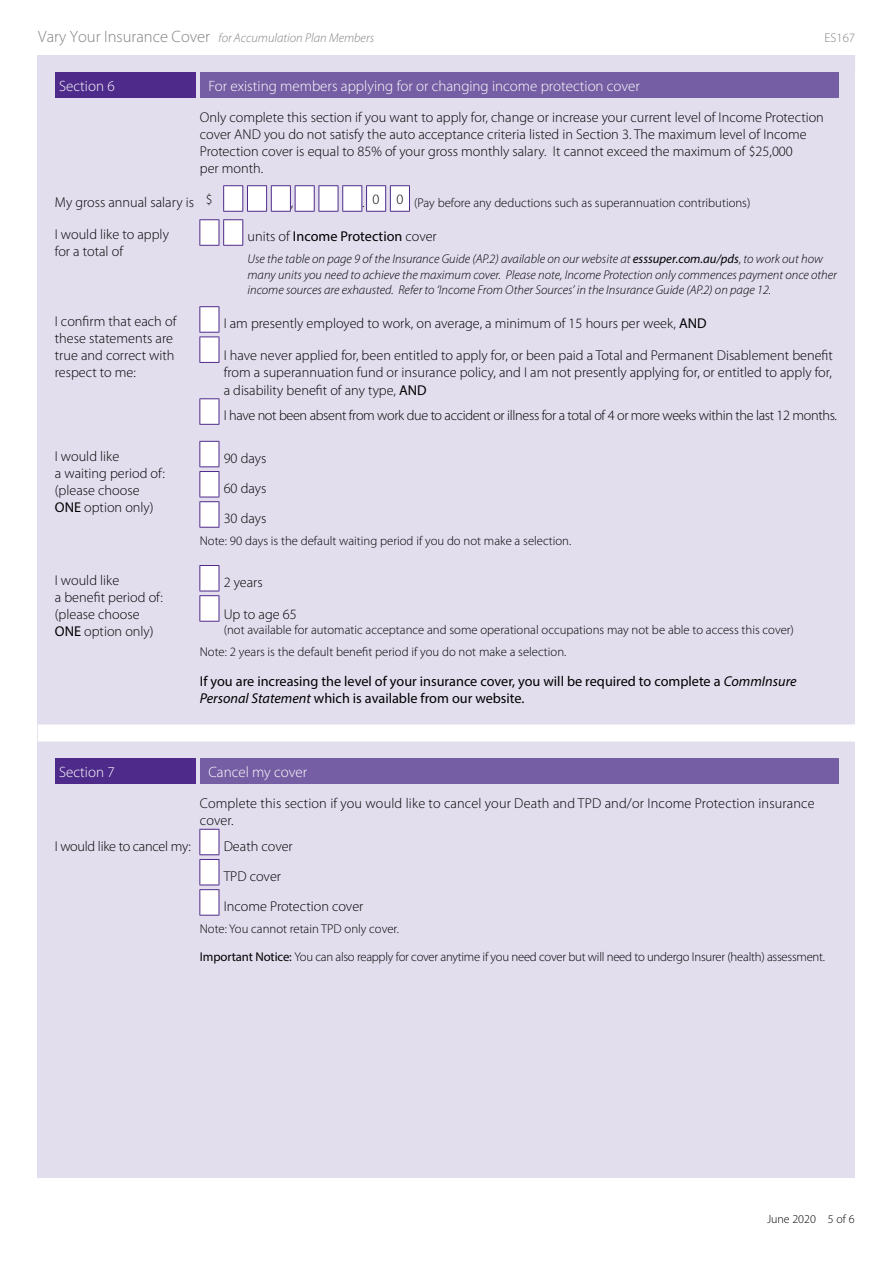
<style>
.page{position:relative;width:893px;height:1263px;background:#fff}
.page>*{position:absolute;margin:0;border:0;box-sizing:border-box;transform-origin:0 0}
.t1{font:300 15px "Myriad Pro";color:#fff}
.t2{font:300 14.25px/17.1px "Myriad Pro";color:#000}
.t3{font:14.25px/17.1px "Myriad Pro";color:#000}
.t4{font:300 14.25px "Myriad Pro";letter-spacing:-.025em;color:#000}
.t5{font:300 14.25px "Myriad Pro";letter-spacing:-.02em;color:#000}
.t6{font:italic 300 12.75px/15.3px "Myriad Pro";color:#000}
.t7{font:300 12.75px/22.4px "Myriad Pro";color:#000}
.t8{font:300 12.75px/28px "Myriad Pro";letter-spacing:-.02em;color:#000}
.t9{font:italic 300 12.75px "Myriad Pro";color:#808285}
.t10{font:300 12.75px "Myriad Pro";color:#808285}
.t11{font:300 12px "Myriad Pro";color:#000}
.s1{font-style:normal;font-size:16.5px}
.s2{font-size:14.25px}
.s3{font-weight:300}
.s4{font-weight:400}
.s5{font-style:italic}
</style>
<div class="page">
<div style="left:38px;top:55px;width:817px;height:1123px;background:#e2deee"></div>
<div style="left:55px;top:72px;width:140px;height:26px;background:#4e2b8a"></div>
<div style="left:200px;top:72px;width:638px;height:26px;background:#765ea4"></div>
<svg style="left:38px;top:219px;width:817px;height:522px"></svg>
<svg style="left:199px;top:306px;width:21px;height:57px"></svg>
<svg style="left:199px;top:398px;width:21px;height:27px"></svg>
<svg style="left:199px;top:441px;width:21px;height:87px;background:#e1dceb"></svg>
<svg style="left:199px;top:565px;width:21px;height:57px"></svg>
<svg style="left:223px;top:185px;width:187px;height:27px;background:#e1dbeb"></svg>
<svg style="left:199px;top:219px;width:44px;height:27px"></svg>
<div style="left:55px;top:758px;width:140px;height:26px;background:#4e2b8a"></div>
<div style="left:200px;top:758px;width:638px;height:26px;background:#765ea4"></div>
<svg style="left:199px;top:829px;width:21px;height:87px;background:#e1dceb"></svg>
<p class="t9" style="left:38px;top:30px;width:337px"><span class="s1">Vary Your Insurance Cover</span> for Accumulation Plan Members</p>
<p class="t10" style="left:825px;top:30px;width:32px">ES167</p>
<p class="t1" style="left:59px;top:77px;width:57px">Section 6</p>
<p class="t1" style="left:208px;top:77px;width:433px">For existing members applying for or changing income protection cover</p>
<p class="t2" style="left:200px;top:108px;width:626px">Only complete this section if you want to apply for, change or increase your current level of Income Protection cover AND you do not satisfy the auto acceptance criteria listed in Section 3. The maximum level of Income Protection cover is equal to 85% of your gross monthly salary. It cannot exceed the maximum of $25,000<br>per month.</p>
<p class="t2" style="left:55px;top:194px;width:160px">My gross annual salary is $</p>
<p class="t2" style="left:291px;top:194px;width:4px">,</p>
<p class="t7" style="left:362px;top:191px;width:390px"><span class="s2">. </span><sup>0</sup> <sup>0</sup> (Pay before any deductions such as superannuation contributions)</p>
<p class="t2" style="left:55px;top:225px;width:116px">I would like to apply for a total of</p>
<p class="t3" style="left:247px;top:227px;width:191px"><span class="s3">units of</span> Income Protection <span class="s3">cover</span></p>
<p class="t6" style="left:247px;top:251px;width:591px">Use the table on page 9 of the Insurance Guide (AP.2) available on our website at <span class="s4">esssuper.com.au/pds</span>, to work out how many units you need to achieve the maximum cover. Please note, Income Protection only commences payment once other income sources are exhausted. Refer to ‘Income From Other Sources’ in the Insurance Guide (AP.2) on page 12.</p>
<p class="t2" style="left:55px;top:312px;width:123px">I confirm that each of these statements are true and correct with respect to me:</p>
<p class="t2" style="left:224px;top:314px;width:485px">I am presently employed to work, on average, a minimum of 15 hours per week, <span class="s4">AND</span></p>
<p class="t2" style="left:224px;top:347px;width:611px;text-align:justify">I have never applied for, been entitled to apply for, or been paid a Total and Permanent Disablement benefit from a superannuation fund or insurance policy, and I am not presently applying for, or entitled to apply for, a disability benefit of any type, <span class="s4">AND</span></p>
<p class="t4" style="left:224px;top:407px;width:615px">I have not been absent from work due to accident or illness for a total of 4 or more weeks within the last 12 months.</p>
<p class="t2" style="left:55px;top:447px;width:112px">I would like<br>a waiting period of: (please choose<br><span class="s4">ONE</span> option only)</p>
<p class="t2" style="left:224px;top:443px;width:44px;line-height:30.2px;text-align:justify">90 days 60 days 30 days</p>
<p class="t7" style="left:200px;top:530px;width:373px">Note: 90 days is the default waiting period if you do not make a selection.</p>
<p class="t2" style="left:55px;top:571px;width:110px">I would like<br>a benefit period of: (please choose<br><span class="s4">ONE</span> option only)</p>
<p class="t2" style="left:224px;top:573px;width:41px">2 years</p>
<p class="t2" style="left:224px;top:605px;width:75px">Up to age 65</p>
<p class="t7" style="left:200px;top:618px;width:596px;text-indent:24px">(not available for automatic acceptance and some operational occupations may not be able to access this cover)<br>Note: 2 years is the default benefit period if you do not make a selection.</p>
<p class="t3" style="left:200px;top:673px;width:598px">If you are increasing the level of your insurance cover, you will be required to complete a <span class="s5">CommInsure<br>Personal Statement</span> which is available from our website.</p>
<p class="t1" style="left:59px;top:763px;width:57px">Section 7</p>
<p class="t1" style="left:208px;top:763px;width:100px">Cancel my cover</p>
<p class="t2" style="left:200px;top:794px;width:616px">Complete this section if you would like to cancel your Death and TPD and/or Income Protection insurance cover.</p>
<p class="t5" style="left:55px;top:837px;width:138px">I would like to cancel my:</p>
<p class="t2" style="left:224px;top:830px;width:141px;line-height:30.2px">Death cover<br>TPD cover<br>Income Protection cover</p>
<p class="t8" style="left:200px;top:915px;width:627px">Note: You cannot retain TPD only cover.<br><span class="s4">Important Notice:</span> You can also reapply for cover anytime if you need cover but will need to undergo Insurer (health) assessment.</p>
<p class="t11" style="left:767px;top:1211px;width:89px">June 2020 5 of 6</p>
</div>
